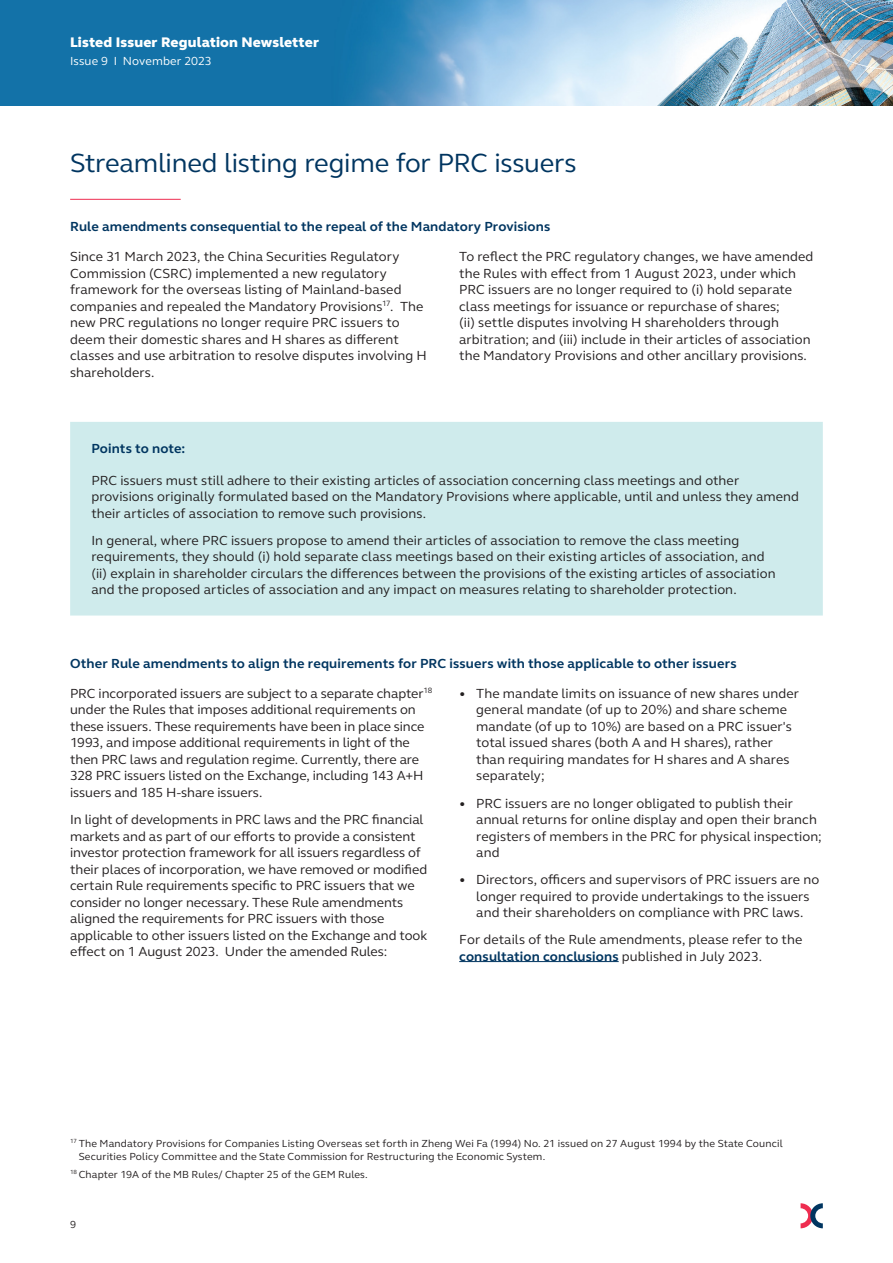
<style>
.page{position:relative;width:893px;height:1263px;background:#fff}
.page>*{position:absolute;margin:0;border:0;box-sizing:border-box;transform-origin:0 0}
._01_Headline_FS_Elliot_Pro_Regular_18_22{font:27px "FS Elliot Pro";letter-spacing:-.01em;color:#003560}
.t1{font:800 14.25px "FS Elliot Pro";letter-spacing:.01em;color:#fff}
._04_body_text_FS_Elliot_Pro_Regular_9_11{font:13.5px/16.5px "FS Elliot Pro";color:#231f20}
._04_body_text__Point__FS_Elliot_Pro_Regul{font:13.5px/16.5px "FS Elliot Pro";letter-spacing:.01em;color:#231f20}
._03_Sub-head_FS_Elliot_Pro_Bold_9_11{font:700 13.5px "FS Elliot Pro";letter-spacing:.01em;color:#003560}
.t2{font:12px "FS Elliot Pro";letter-spacing:.01em;color:#fff}
._05_Remark__Point__FS_Elliot_Pro_Regular_{font:10.5px/13.5px "FS Elliot Pro";letter-spacing:.015em;color:#231f20}
.s1{font-weight:700;color:#003560}
</style>
<div class="page">
<img style="left:0;top:0;width:893px;height:105px">
<svg style="left:801px;top:1203px;width:22px;height:25px"></svg>
<hr style="left:70px;top:199px;width:111px;height:1px;background:#ee2d50">
<div style="left:70px;top:422px;width:753px;height:193px;background:#cfebec"></div>
<hr style="left:459px;top:961px;width:160px;height:1px;background:#003560">
<p class="t1" style="left:70px;top:33px;width:250px">Listed Issuer Regulation Newsletter</p>
<p class="t2" style="left:70px;top:53px;width:143px">Issue 9 I November 2023</p>
<p class="_01_Headline_FS_Elliot_Pro_Regular_18_22" style="left:70px;top:145px;width:508px">Streamlined listing regime for PRC issuers</p>
<p class="_03_Sub-head_FS_Elliot_Pro_Bold_9_11" style="left:70px;top:218px;width:482px">Rule amendments consequential to the repeal of the Mandatory Provisions</p>
<p class="_04_body_text_FS_Elliot_Pro_Regular_9_11" style="left:70px;top:248px;width:358px">Since 31 March 2023, the China Securities Regulatory Commission (CSRC) implemented a new regulatory framework for the overseas listing of Mainland-based companies and repealed the Mandatory Provisions<sup>17</sup>. The new PRC regulations no longer require PRC issuers to deem their domestic shares and H shares as different classes and use arbitration to resolve disputes involving H shareholders.</p>
<p class="_04_body_text_FS_Elliot_Pro_Regular_9_11" style="left:459px;top:248px;width:356px">To reflect the PRC regulatory changes, we have amended the Rules with effect from 1 August 2023, under which PRC issuers are no longer required to (i) hold separate class meetings for issuance or repurchase of shares;<br>(ii) settle disputes involving H shareholders through arbitration; and (iii) include in their articles of association the Mandatory Provisions and other ancillary provisions.</p>
<p class="_03_Sub-head_FS_Elliot_Pro_Bold_9_11" style="left:91px;top:440px;width:95px">Points to note:</p>
<p class="_04_body_text_FS_Elliot_Pro_Regular_9_11" style="left:91px;top:471px;width:709px">PRC issuers must still adhere to their existing articles of association concerning class meetings and other provisions originally formulated based on the Mandatory Provisions where applicable, until and unless they amend their articles of association to remove such provisions.</p>
<p class="_04_body_text_FS_Elliot_Pro_Regular_9_11" style="left:91px;top:532px;width:686px">In general, where PRC issuers propose to amend their articles of association to remove the class meeting requirements, they should (i) hold separate class meetings based on their existing articles of association, and (ii) explain in shareholder circulars the differences between the provisions of the existing articles of association and the proposed articles of association and any impact on measures relating to shareholder protection.</p>
<p class="_03_Sub-head_FS_Elliot_Pro_Bold_9_11" style="left:70px;top:655px;width:668px">Other Rule amendments to align the requirements for PRC issuers with those applicable to other issuers</p>
<p class="_04_body_text_FS_Elliot_Pro_Regular_9_11" style="left:70px;top:685px;width:364px">PRC incorporated issuers are subject to a separate chapter<sup>18 </sup>under the Rules that imposes additional requirements on these issuers. These requirements have been in place since 1993, and impose additional requirements in light of the then PRC laws and regulation regime. Currently, there are 328 PRC issuers listed on the Exchange, including 143 A+H issuers and 185 H-share issuers.</p>
<p class="_04_body_text_FS_Elliot_Pro_Regular_9_11" style="left:70px;top:811px;width:359px">In light of developments in PRC laws and the PRC financial markets and as part of our efforts to provide a consistent investor protection framework for all issuers regardless of their places of incorporation, we have removed or modified certain Rule requirements specific to PRC issuers that we consider no longer necessary. These Rule amendments aligned the requirements for PRC issuers with those applicable to other issuers listed on the Exchange and took effect on 1 August 2023. Under the amended Rules:</p>
<p class="_04_body_text__Point__FS_Elliot_Pro_Regul" style="left:476px;top:685px;width:324px;text-indent:-17px">• The mandate limits on issuance of new shares under general mandate (of up to 20%) and share scheme mandate (of up to 10%) are based on a PRC issuer's total issued shares (both A and H shares), rather than requiring mandates for H shares and A shares separately;</p>
<p class="_04_body_text__Point__FS_Elliot_Pro_Regul" style="left:476px;top:794px;width:347px;text-indent:-17px">• PRC issuers are no longer obligated to publish their annual returns for online display and open their branch registers of members in the PRC for physical inspection; and</p>
<p class="_04_body_text__Point__FS_Elliot_Pro_Regul" style="left:459px;top:871px;width:362px;text-align:center">• Directors, officers and supervisors of PRC issuers are no longer required to provide undertakings to the issuers<br>and their shareholders on compliance with PRC laws.</p>
<p class="_04_body_text_FS_Elliot_Pro_Regular_9_11" style="left:459px;top:931px;width:345px">For details of the Rule amendments, please refer to the <span class="s1">consultation conclusions</span> published in July 2023.</p>
<p class="_05_Remark__Point__FS_Elliot_Pro_Regular_" style="left:79px;top:1136px;width:706px;text-indent:-9px"><sup>17</sup> The Mandatory Provisions for Companies Listing Overseas set forth in Zheng Wei Fa (1994) No. 21 issued on 27 August 1994 by the State Council<br>Securities Policy Committee and the State Commission for Restructuring the Economic System.</p>
<p class="_05_Remark__Point__FS_Elliot_Pro_Regular_" style="left:70px;top:1167px;width:299px"><sup>18</sup> Chapter 19A of the MB Rules/ Chapter 25 of the GEM Rules.</p>
<p class="_05_Remark__Point__FS_Elliot_Pro_Regular_" style="left:70px;top:1217px;width:8px">9</p>
</div>
